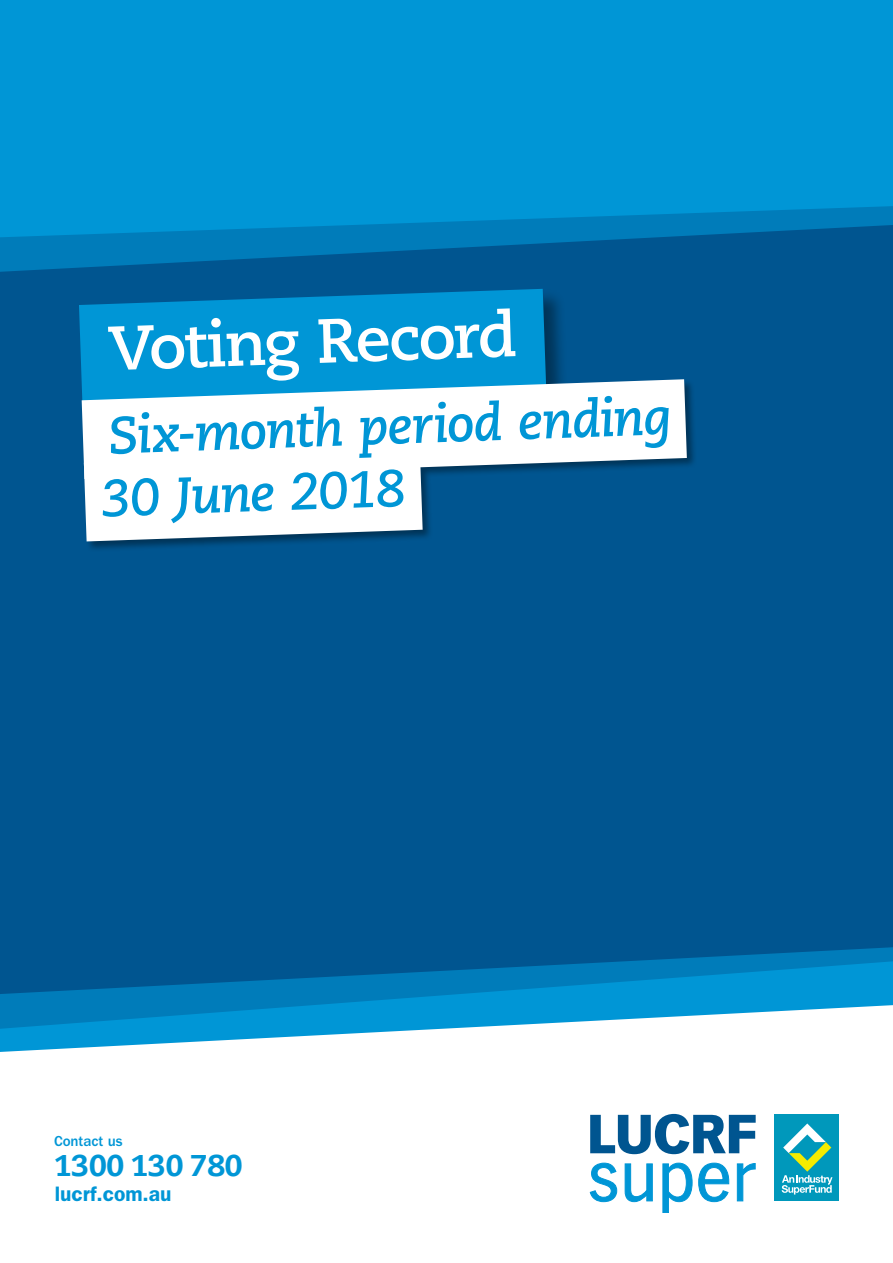
<style>
.page{position:relative;width:893px;height:1263px;background:#fff}
.page>*{position:absolute;margin:0;border:0;box-sizing:border-box;transform-origin:0 0}
.t1{font:700 62.25px "Caecilia LT Std";color:#fff}
.t2{font:italic 700 51.6px/62.6px "Caecilia LT Std";color:#0096d6}
.t3{font:800 30px "Caecilia LT Std";letter-spacing:-.01em;color:#0096d6}
.t4{font:600 21px "ITC Franklin Gothic Std";color:#0096d6}
.t5{font:500 15px "ITC Franklin Gothic Std";letter-spacing:-.005em;color:#0096d6}
</style>
<div class="page">
<div style="left:0;top:273px;width:893px;height:674px;background:#005590"></div>
<div style="left:0;top:0;width:893px;height:169px;background:#0096d6"></div>
<svg style="left:0;top:947px;width:893px;height:105px"></svg>
<svg style="left:0;top:169px;width:893px;height:104px;background:#0087c6"></svg>
<svg style="left:0;top:236px;width:647px;height:221px;background:#006eab"></svg>
<div style="left:80px;top:378px;width:617px;height:174px;background:#005590"></div>
<svg style="left:2px;top:337px;width:765px;height:184px;background:#3f92bf"></svg>
<svg style="left:4px;top:409px;width:499px;height:174px;background:#8bb0ca"></svg>
<div style="left:775px;top:1115px;width:64px;height:86px;background:#0098bb"></div>
<svg style="left:782px;top:1123px;width:50px;height:71px"></svg>
<svg style="left:590px;top:1114px;width:166px;height:40px"></svg>
<svg style="left:590px;top:1162px;width:27px;height:40px"></svg>
<svg style="left:624px;top:1163px;width:29px;height:39px"></svg>
<svg style="left:662px;top:1162px;width:67px;height:51px"></svg>
<svg style="left:737px;top:1163px;width:19px;height:38px"></svg>
<p class="t1" style="left:107px;top:312px;width:410px;rotate:-2deg">Voting Record</p>
<p class="t2" style="left:97px;top:406px;width:575px;rotate:-2deg">Six-month period ending<br>30 June 2018</p>
<p class="t5" style="left:54px;top:1133px;width:70px">Contact us</p>
<p class="t3" style="left:54px;top:1147px;width:190px">1300 130 780</p>
<p class="t4" style="left:55px;top:1181px;width:118px">lucrf.com.au</p>
</div>
